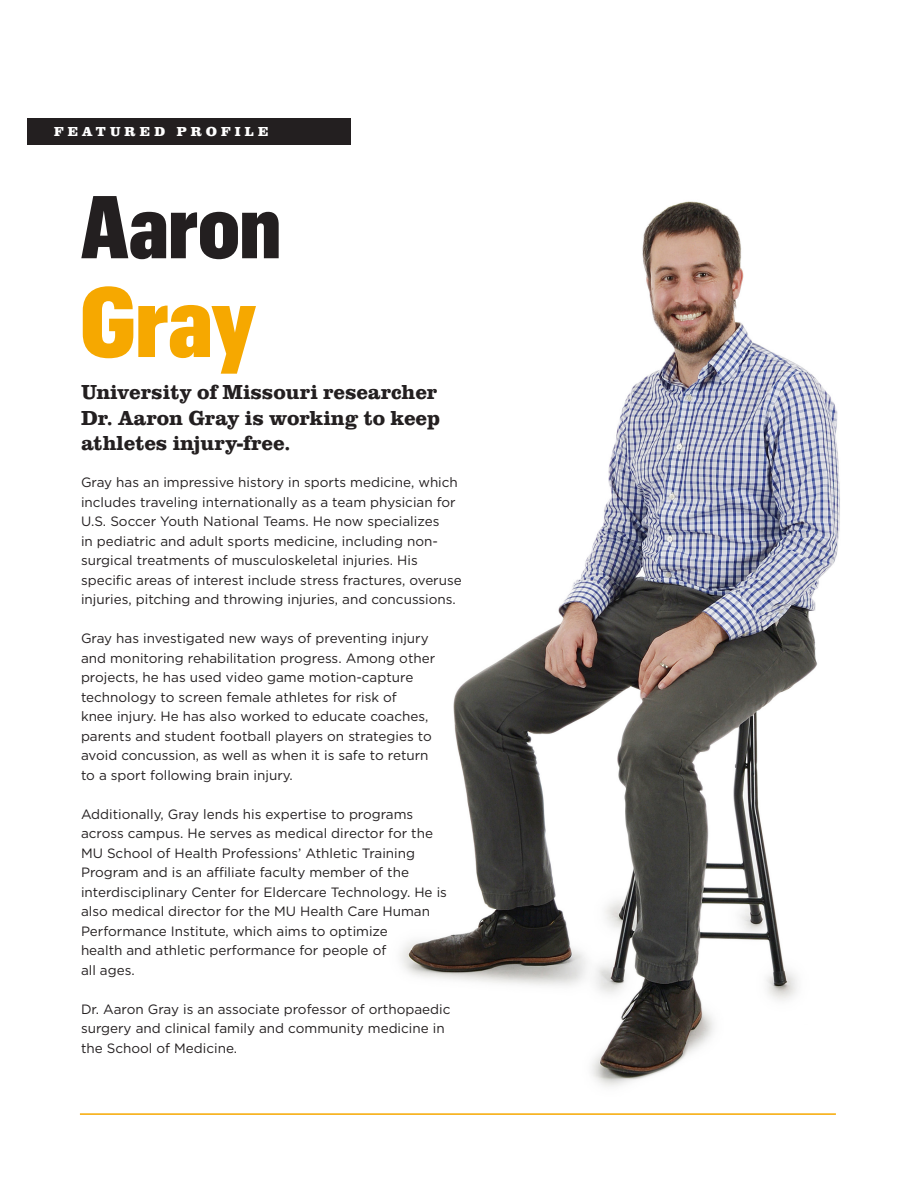
<style>
.page{position:relative;width:918px;height:1188px;background:#fff}
.page>*{position:absolute;margin:0;border:0;box-sizing:border-box;transform-origin:0 0}
.H1__large{font:900 97.5px "Graphik Cond";color:#f6a800}
.H1__medium{font:900 87px "Graphik Cond";color:#231f20}
.H2__deck_supporting{font:700 21px/25.5px "Clarendon URW";color:#231f20}
.Body_Copy{font:13.5px/19.5px "Gotham";color:#231f20}
.H3__story_category{font:700 expanded 13.5px "Clarendon URW";letter-spacing:.3em;color:#fff}
</style>
<div class="page">
<img style="left:400px;top:201px;width:440px;height:886px">
<hr style="left:80px;top:1113px;width:756px;height:2px;background:#f6a800">
<div style="left:27px;top:118px;width:324px;height:27px;background:#231f20"></div>
<p class="H3__story_category" style="left:54px;top:124px;width:216px">FEATURED PROFILE</p>
<p class="H1__medium" style="left:81px;top:163px;width:202px">Aaron</p>
<p class="H1__large" style="left:80px;top:250px;width:178px">Gray</p>
<p class="H2__deck_supporting" style="left:81px;top:380px;width:361px">University of Missouri researcher<br>Dr. Aaron Gray is working to keep athletes injury-free.</p>
<p class="Body_Copy" style="left:81px;top:473px;width:382px">Gray has an impressive history in sports medicine, which includes traveling internationally as a team physician for U.S. Soccer Youth National Teams. He now specializes<br>in pediatric and adult sports medicine, including non&shy;surgical treatments of musculoskeletal injuries. His specific areas of interest include stress fractures, overuse injuries, pitching and throwing injuries, and concussions.</p>
<p class="Body_Copy" style="left:81px;top:629px;width:356px">Gray has investigated new ways of preventing injury and monitoring rehabilitation progress. Among other projects, he has used video game motion-capture technology to screen female athletes for risk of<br>knee injury. He has also worked to educate coaches, parents and student football players on strategies to avoid concussion, as well as when it is safe to return to a sport following brain injury.</p>
<p class="Body_Copy" style="left:81px;top:804px;width:367px">Additionally, Gray lends his expertise to programs across campus. He serves as medical director for the MU School of Health Professions’ Athletic Training Program and is an affiliate faculty member of the interdisciplinary Center for Eldercare Technology. He is also medical director for the MU Health Care Human Performance Institute, which aims to optimize<br>health and athletic performance for people of<br>all ages.</p>
<p class="Body_Copy" style="left:81px;top:999px;width:371px">Dr. Aaron Gray is an associate professor of orthopaedic surgery and clinical family and community medicine in the School of Medicine.</p>
</div>
